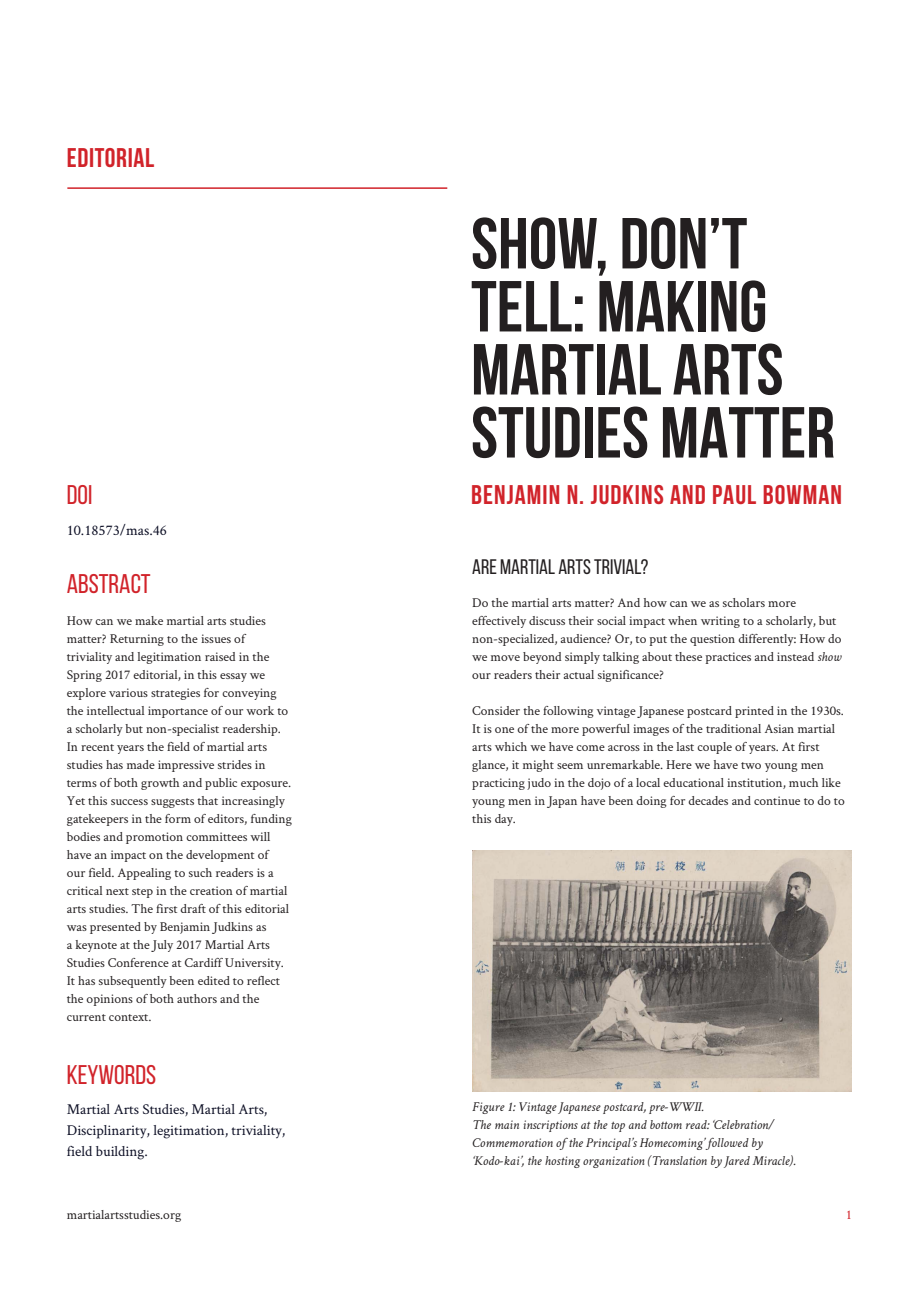
<style>
.page{position:relative;width:919px;height:1289px;background:#fff}
.page>*{position:absolute;margin:0;border:0;box-sizing:border-box;transform-origin:0 0}
.t1{font:700 72px/63px "Bebas Neue";color:#231f20}
.t2{font:700 27px "Bebas Neue";letter-spacing:.04em;color:#d1232a}
.t3{font:27px "Bebas Neue";color:#d1232a}
.t4{font:21px "Bebas Neue";color:#231f20}
.t5{font:15px/21px "Crimson Text";color:#0d0f25}
.t6{font:13.5px/18px "Crimson Text";color:#231f20}
.t7{font:italic 13.5px/18px "Crimson Text";color:#231f20}
.t8{font:13.5px "Crimson Text";color:#d1232a}
.s1{font-style:italic}
</style>
<div class="page">
<hr style="left:67px;top:187px;width:380px;height:2px;background:#d1232a">
<img style="left:472px;top:850px;width:379px;height:241px">
<h2 class="t2" style="left:67px;top:143px;width:89px">EDITORIAL</h2>
<h2 class="t3" style="left:67px;top:480px;width:27px">DOI</h2>
<p class="t5" style="left:67px;top:519px;width:102px">10.18573/mas.46</p>
<h2 class="t3" style="left:67px;top:568px;width:85px">ABSTRACT</h2>
<p class="t6" style="left:67px;top:611px;width:226px">How can we make martial arts studies matter? Returning to the issues of triviality and legitimation raised in the Spring 2017 editorial, in this essay we explore various strategies for conveying the intellectual importance of our work to a scholarly but non-specialist readership.<br>In recent years the field of martial arts studies has made impressive strides in terms of both growth and public exposure.<br>Yet this success suggests that increasingly gatekeepers in the form of editors, funding bodies and promotion committees will have an impact on the development of<br>our field. Appealing to such readers is a critical next step in the creation of martial arts studies. The first draft of this editorial was presented by Benjamin Judkins as<br>a keynote at the July 2017 Martial Arts Studies Conference at Cardiff University.<br>It has subsequently been edited to reflect the opinions of both authors and the current context.</p>
<h2 class="t3" style="left:67px;top:1059px;width:91px">KEYWORDS</h2>
<p class="t5" style="left:67px;top:1098px;width:220px">Martial Arts Studies, Martial Arts,<br>Disciplinarity, legitimation, triviality, field building.</p>
<p class="t6" style="left:67px;top:1205px;width:116px">martialartsstudies.org</p>
<h1 class="t1" style="left:471px;top:211px;width:365px">SHOW, Don’T<br>TELL: MAKING<br>MARTIAL ARTS<br>STUDIES MATTER</h1>
<h2 class="t2" style="left:471px;top:480px;width:372px">BENJAMIN N. JUDKINS AND PAUL BOWMAN</h2>
<h3 class="t4" style="left:472px;top:555px;width:178px">ARE MARTIAL ARTS TRIVIAL?</h3>
<p class="t6" style="left:472px;top:593px;width:371px">Do the martial arts matter? And how can we as scholars more effectively discuss their social impact when writing to a scholarly, but non-specialized, audience? Or, to put the question differently: How do we move beyond simply talking about these practices and instead <span class="s1">show </span>our readers their actual significance?</p>
<p class="t6" style="left:472px;top:701px;width:374px">Consider the following vintage Japanese postcard printed in the 1930s.<br>It is one of the more powerful images of the traditional Asian martial arts which we have come across in the last couple of years. At first glance, it might seem unremarkable. Here we have two young men practicing judo in the dojo of a local educational institution, much like young men in Japan have been doing for decades and continue to do to this day.</p>
<p class="t7" style="left:472px;top:1098px;width:324px">Figure 1: Vintage Japanese postcard, pre-WWII.<br>The main inscriptions at the top and bottom read: ‘Celebration/ Commemoration of the Principal’s Homecoming’ followed by ‘Kodo-kai’, the hosting organization (Translation by Jared Miracle).</p>
<p class="t8" style="left:845px;top:1205px;width:8px">1</p>
</div>
